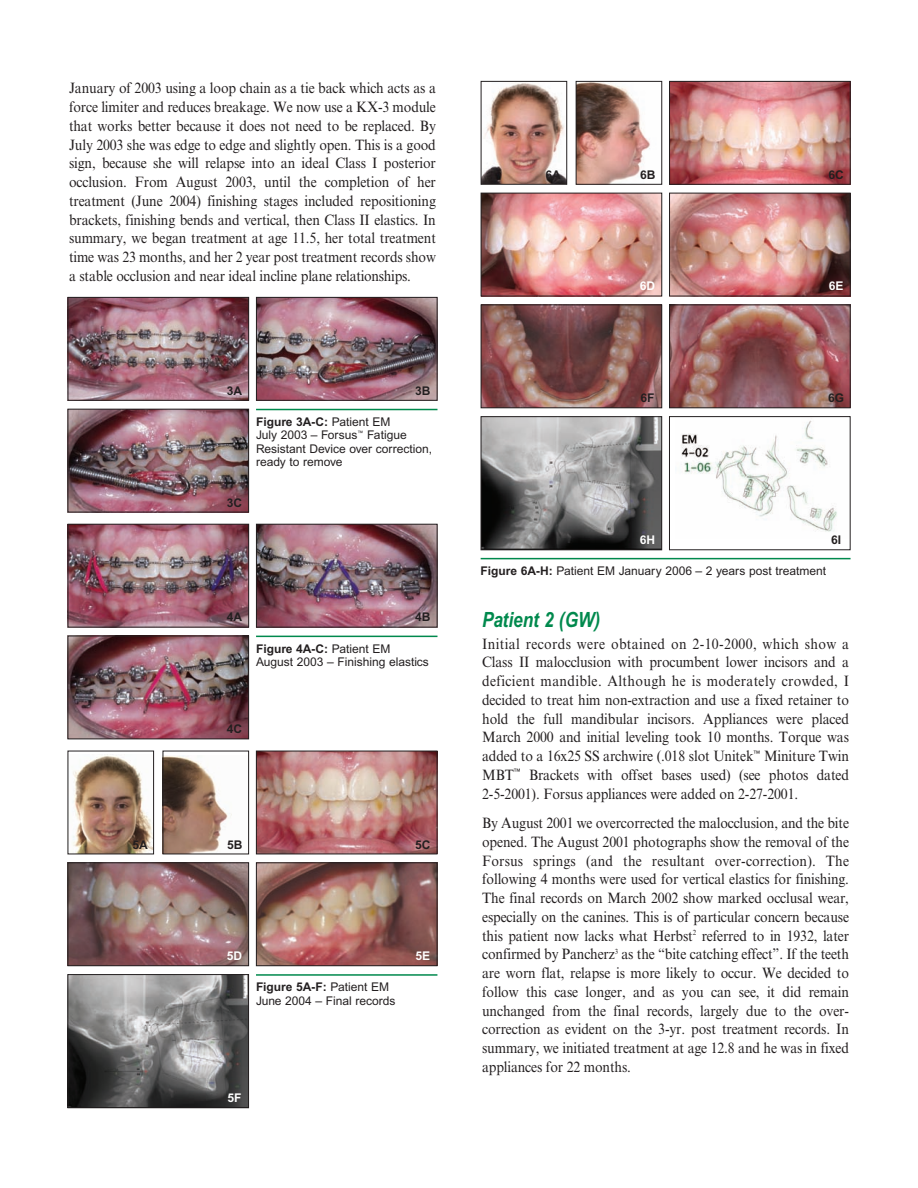
<style>
.page{position:relative;width:918px;height:1188px;background:#fff}
.page>*{position:absolute;margin:0;border:0;box-sizing:border-box;transform-origin:0 0}
.t1{font:italic 700 21px "Arial Narrow";color:#00894d}
.t2{font:15px/18.8px "Times New Roman MT Std";letter-spacing:-.01em;color:#231f20;text-align:justify;scale:.92 1}
.t3{font:12px/13.5px "Arial";color:#231f20}
.t4{font:700 12px "Arial";color:#231f20}
.t5{font:700 12px "Arial";color:#fff}
.s1{font-weight:700}
</style>
<div class="page">
<img style="left:70px;top:299px;width:177px;height:100px">
<div style="left:68px;top:297px;width:181px;height:104px;border:1px solid #231f20"></div>
<hr style="left:256px;top:409px;width:181px;height:1px;background:#00894d">
<img style="left:258px;top:299px;width:177px;height:100px">
<div style="left:256px;top:297px;width:181px;height:104px;border:1px solid #231f20"></div>
<img style="left:70px;top:411px;width:177px;height:99px">
<div style="left:68px;top:409px;width:181px;height:103px;border:1px solid #231f20"></div>
<img style="left:70px;top:526px;width:177px;height:100px">
<div style="left:68px;top:524px;width:181px;height:104px;border:1px solid #231f20"></div>
<hr style="left:256px;top:636px;width:181px;height:1px;background:#00894d">
<img style="left:258px;top:526px;width:177px;height:100px">
<div style="left:256px;top:524px;width:181px;height:104px;border:1px solid #231f20"></div>
<img style="left:70px;top:638px;width:177px;height:99px">
<div style="left:68px;top:636px;width:181px;height:103px;border:1px solid #231f20"></div>
<img style="left:258px;top:753px;width:177px;height:99px">
<div style="left:256px;top:751px;width:181px;height:103px;border:1px solid #231f20"></div>
<img style="left:72px;top:754px;width:80px;height:98px">
<div style="left:68px;top:751px;width:86px;height:103px;border:1px solid #231f20"></div>
<img style="left:70px;top:864px;width:177px;height:100px">
<div style="left:68px;top:862px;width:181px;height:104px;border:1px solid #231f20"></div>
<hr style="left:256px;top:974px;width:181px;height:2px;background:#00894d">
<img style="left:165px;top:755px;width:67px;height:97px">
<div style="left:163px;top:751px;width:86px;height:103px;border:1px solid #231f20"></div>
<img style="left:258px;top:864px;width:177px;height:100px">
<div style="left:256px;top:862px;width:181px;height:104px;border:1px solid #231f20"></div>
<img style="left:70px;top:976px;width:177px;height:130px">
<div style="left:68px;top:974px;width:181px;height:134px;border:1px solid #231f20"></div>
<img style="left:671px;top:83px;width:178px;height:100px">
<div style="left:669px;top:81px;width:182px;height:104px;border:1px solid #231f20"></div>
<img style="left:483px;top:83px;width:82px;height:100px">
<div style="left:481px;top:81px;width:86px;height:104px;border:1px solid #231f20"></div>
<img style="left:483px;top:307px;width:177px;height:99px">
<div style="left:481px;top:305px;width:181px;height:103px;border:1px solid #231f20"></div>
<img style="left:578px;top:83px;width:72px;height:100px">
<div style="left:576px;top:81px;width:86px;height:104px;border:1px solid #231f20"></div>
<img style="left:671px;top:307px;width:178px;height:99px">
<div style="left:669px;top:305px;width:182px;height:103px;border:1px solid #231f20"></div>
<img style="left:483px;top:418px;width:177px;height:130px">
<div style="left:481px;top:416px;width:181px;height:134px;border:1px solid #231f20"></div>
<img style="left:483px;top:195px;width:177px;height:99px">
<div style="left:481px;top:193px;width:181px;height:103px;border:1px solid #231f20"></div>
<img style="left:671px;top:195px;width:178px;height:99px">
<div style="left:669px;top:193px;width:182px;height:103px;border:1px solid #231f20"></div>
<img style="left:681px;top:420px;width:156px;height:112px">
<div style="left:669px;top:416px;width:182px;height:134px;border:1px solid #231f20"></div>
<hr style="left:481px;top:558px;width:370px;height:1px;background:#00894d">
<p class="t2" style="left:69px;top:80px;width:400px">January of 2003 using a loop chain as a tie back which acts as a force limiter and reduces breakage. We now use a KX-3 module that works better because it does not need to be replaced. By July 2003 she was edge to edge and slightly open. This is a good sign, because she will relapse into an ideal Class I posterior occlusion. From August 2003, until the completion of her treatment (June 2004) finishing stages included repositioning brackets, finishing bends and vertical, then Class II elastics. In summary, we began treatment at age 11.5, her total treatment time was 23 months, and her 2 year post treatment records show a stable occlusion and near ideal incline plane relationships.</p>
<p class="t4" style="left:227px;top:386px;width:17px">3A</p>
<p class="t4" style="left:415px;top:386px;width:17px">3B</p>
<p class="t4" style="left:227px;top:498px;width:17px">3C</p>
<p class="t3" style="left:256px;top:416px;width:178px"><span class="s1">Figure 3A-C:</span> Patient EM<br>July 2003 – Forsus<sup>™</sup> Fatigue<br>Resistant Device over correction, ready to remove</p>
<p class="t4" style="left:227px;top:613px;width:17px">4A</p>
<p class="t4" style="left:415px;top:613px;width:17px">4B</p>
<p class="t4" style="left:132px;top:841px;width:17px">5A</p>
<p class="t3" style="left:256px;top:643px;width:174px"><span class="s1">Figure 4A-C:</span> Patient EM<br>August 2003 – Finishing elastics</p>
<p class="t4" style="left:227px;top:725px;width:17px">4C</p>
<p class="t4" style="left:227px;top:841px;width:17px">5B</p>
<p class="t4" style="left:415px;top:841px;width:17px">5C</p>
<p class="t5" style="left:227px;top:951px;width:17px">5D</p>
<p class="t5" style="left:416px;top:951px;width:16px">5E</p>
<p class="t3" style="left:256px;top:982px;width:141px"><span class="s1">Figure 5A-F:</span> Patient EM<br>June 2004 – Final records</p>
<p class="t5" style="left:227px;top:1093px;width:15px">5F</p>
<p class="t4" style="left:546px;top:171px;width:17px">6A</p>
<p class="t4" style="left:640px;top:171px;width:17px">6B</p>
<p class="t4" style="left:828px;top:171px;width:17px">6C</p>
<p class="t5" style="left:640px;top:282px;width:17px">6D</p>
<p class="t5" style="left:829px;top:282px;width:16px">6E</p>
<p class="t4" style="left:641px;top:393px;width:15px">6F</p>
<p class="t4" style="left:828px;top:393px;width:17px">6G</p>
<p class="t5" style="left:640px;top:536px;width:17px">6H</p>
<p class="t4" style="left:831px;top:535px;width:11px">6I</p>
<p class="t3" style="left:481px;top:565px;width:347px"><span class="s1">Figure 6A-H:</span> Patient EM January 2006 – 2 years post treatment</p>
<h1 class="t1" style="left:482px;top:612px;width:120px">Patient 2 (GW)</h1>
<p class="t2" style="left:482px;top:635px;width:400px">Initial records were obtained on 2-10-2000, which show a Class II malocclusion with procumbent lower incisors and a deficient mandible. Although he is moderately crowded, I decided to treat him non-extraction and use a fixed retainer to hold the full mandibular incisors. Appliances were placed March 2000 and initial leveling took 10 months. Torque was added to a 16x25 SS archwire (.018 slot Unitek<sup>™</sup> Miniture Twin MBT<sup>™</sup> Brackets with offset bases used) (see photos dated 2-5-2001). Forsus appliances were added on 2-27-2001.</p>
<p class="t2" style="left:482px;top:815px;width:400px">By August 2001 we overcorrected the malocclusion, and the bite opened. The August 2001 photographs show the removal of the Forsus springs (and the resultant over-correction). The following 4 months were used for vertical elastics for finishing.<br>The final records on March 2002 show marked occlusal wear, especially on the canines. This is of particular concern because this patient now lacks what Herbst<sup>2</sup> referred to in 1932, later confirmed by Pancherz<sup>3</sup> as the “bite catching effect”. If the teeth are worn flat, relapse is more likely to occur. We decided to follow this case longer, and as you can see, it did remain unchanged from the final records, largely due to the over&shy;correction as evident on the 3-yr. post treatment records. In summary, we initiated treatment at age 12.8 and he was in fixed appliances for 22 months.</p>
</div>
